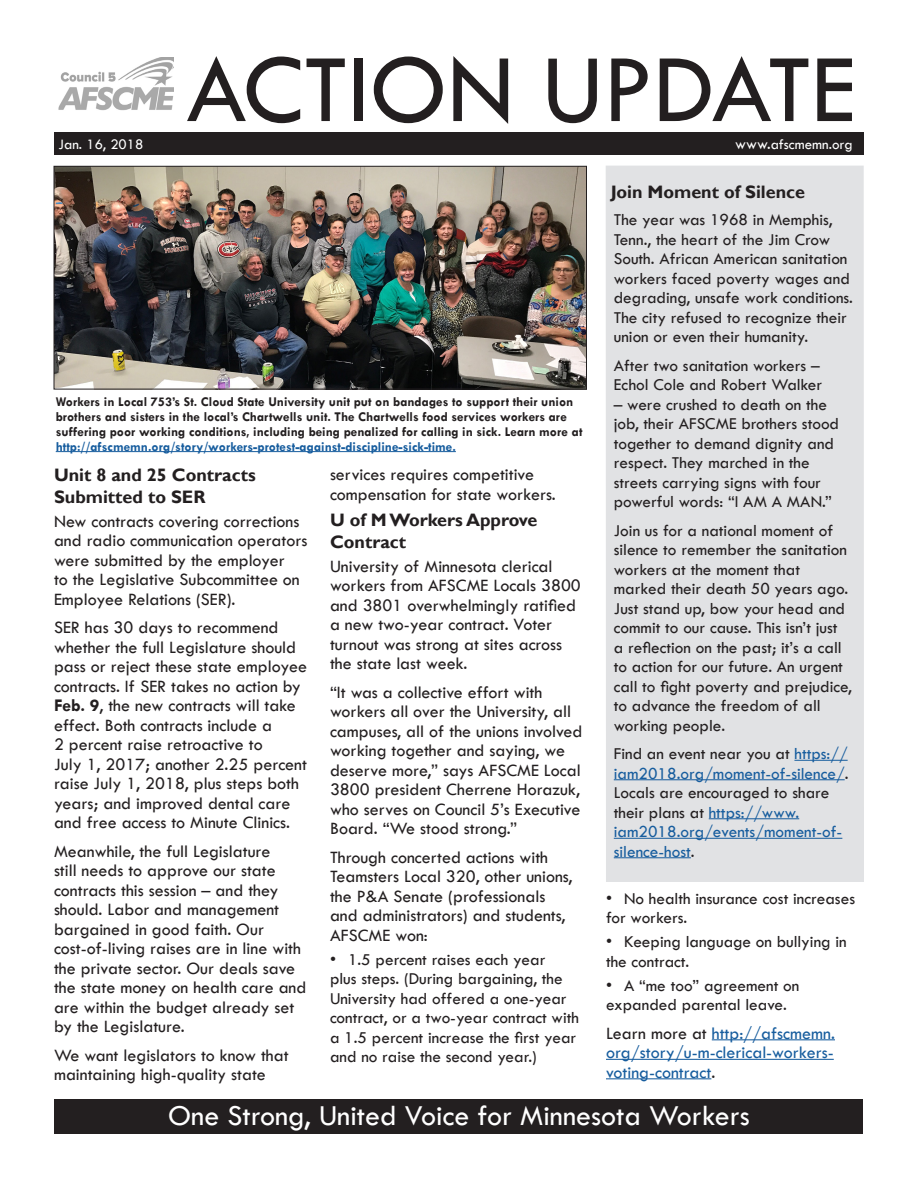
<style>
.page{position:relative;width:918px;height:1188px;background:#fff}
.page>*{position:absolute;margin:0;border:0;box-sizing:border-box;transform-origin:0 0}
.header_page_1{font:100.5px "Tw Cen";color:#231f20}
.t1{font:30px "Tw Cen";color:#fff}
.BODY{font:18px/19.5px "Tw Cen";color:#231f20}
.BODY-2{font:18px/19.5px "Tw Cen";color:#175d9e;text-align:justify}
.headline{font:700 18px/21.6px "Gill Sans";color:#231f20}
.alert_headline{font:700 18px "Gill Sans";color:#231f20}
.alert{font:17.25px/19.5px "Tw Cen";color:#231f20}
.alert-2{font:17.25px/19.5px "Tw Cen";color:#175d9e}
.header_black_line{font:15px "Tw Cen";color:#fff}
.captions{font:700 13.5px/15px "Tw Cen";color:#231f20}
.s1{font-size:16.5px}
.s2{color:#175d9e}
.s3{font-weight:700}
.s4{color:#231f20}
</style>
<div class="page">
<div style="left:55px;top:1100px;width:808px;height:34px;background:#231f20"></div>
<div style="left:54px;top:133px;width:810px;height:22px;background:#231f20"></div>
<hr style="left:712px;top:1039px;width:123px;height:1px;background:#175d9e">
<hr style="left:606px;top:1059px;width:228px;height:1px;background:#175d9e">
<hr style="left:606px;top:1078px;width:105px;height:1px;background:#175d9e">
<div style="left:606px;top:166px;width:258px;height:716px;background:#e1e2e4"></div>
<hr style="left:794px;top:760px;width:54px;height:1px;background:#175d9e">
<hr style="left:614px;top:779px;width:231px;height:1px;background:#175d9e">
<hr style="left:709px;top:818px;width:90px;height:1px;background:#175d9e">
<hr style="left:614px;top:838px;width:228px;height:1px;background:#175d9e">
<hr style="left:614px;top:857px;width:77px;height:1px;background:#175d9e">
<img style="left:60px;top:58px;width:113px;height:53px">
<hr style="left:56px;top:451px;width:400px;height:1px;background:#175d9e">
<img style="left:56px;top:168px;width:529px;height:219px">
<div style="left:54px;top:166px;width:533px;height:223px;border:1px solid #231f20"></div>
<p class="header_page_1" style="left:186px;top:29px;width:671px">ACTION UPDATE</p>
<p class="header_black_line" style="left:58px;top:136px;width:87px">Jan. 16, 2018</p>
<p class="header_black_line" style="left:735px;top:136px;width:119px"><span class="s1">www.</span>afscmemn.org</p>
<p class="captions" style="left:56px;top:393px;width:528px">Workers in Local 753’s St. Cloud State University unit put on bandages to support their union brothers and sisters in the local’s Chartwells unit. The Chartwells food services workers are suffering poor working conditions, including being penalized for calling in sick. Learn more at <span class="s2">http://afscmemn.org/story/workers-protest-against-discipline-sick-time.</span></p>
<p class="headline" style="left:54px;top:465px;width:203px">Unit 8 and 25 Contracts<br>Submitted to SER</p>
<p class="BODY" style="left:54px;top:511px;width:255px">New contracts covering corrections and radio communication operators were submitted by the employer<br>to the Legislative Subcommittee on Employee Relations (SER).</p>
<p class="BODY" style="left:54px;top:618px;width:255px">SER has 30 days to recommend whether the full Legislature should pass or reject these state employee contracts. If SER takes no action by <span class="s3">Feb. 9</span>, the new contracts will take effect. Both contracts include a<br>2 percent raise retroactive to<br>July 1, 2017; another 2.25 percent raise July 1, 2018, plus steps both years; and improved dental care and free access to Minute Clinics.</p>
<p class="BODY" style="left:54px;top:841px;width:254px">Meanwhile, the full Legislature<br>still needs to approve our state contracts this session – and they should. Labor and management bargained in good faith. Our cost-of-living raises are in line with the private sector. Our deals save the state money on health care and are within the budget already set by the Legislature.</p>
<p class="BODY" style="left:54px;top:1045px;width:236px">We want legislators to know that maintaining high-quality state</p>
<p class="BODY" style="left:330px;top:465px;width:227px">services requires competitive compensation for state workers.</p>
<p class="headline" style="left:330px;top:510px;width:209px">U of M Workers Approve<br>Contract</p>
<p class="BODY" style="left:330px;top:556px;width:252px">University of Minnesota clerical workers from AFSCME Locals 3800 and 3801 overwhelmingly ratified a new two-year contract. Voter turnout was strong at sites across the state last week.</p>
<p class="BODY" style="left:330px;top:682px;width:254px">“It was a collective effort with workers all over the University, all campuses, all of the unions involved working together and saying, we deserve more,” says AFSCME Local 3800 president Cherrene Horazuk, who serves on Council 5’s Executive Board. “We stood strong.”</p>
<p class="BODY" style="left:330px;top:847px;width:244px">Through concerted actions with<br>Teamsters Local 320, other unions, the P&amp;A Senate (professionals and administrators) and students,<br>AFSCME won:</p>
<p class="alert" style="left:330px;top:949px;width:251px">• 1.5 percent raises each year<br>plus steps. (During bargaining, the University had offered a one-year contract, or a two-year contract with a 1.5 percent increase the first year and no raise the second year.)</p>
<p class="alert_headline" style="left:611px;top:181px;width:196px">Join Moment of Silence</p>
<p class="alert" style="left:614px;top:210px;width:241px">The year was 1968 in Memphis,<br>Tenn., the heart of the Jim Crow<br>South. African American sanitation workers faced poverty wages and degrading, unsafe work conditions.<br>The city refused to recognize their union or even their humanity.</p>
<p class="alert" style="left:614px;top:355px;width:210px">After two sanitation workers –<br>Echol Cole and Robert Walker</p>
<p class="alert" style="left:614px;top:394px;width:227px">– were crushed to death on the job, their AFSCME brothers stood together to demand dignity and respect. They marched in the streets carrying signs with four powerful words: “I AM A MAN.”</p>
<p class="alert" style="left:614px;top:520px;width:240px">Join us for a national moment of silence to remember the sanitation workers at the moment that marked their death 50 years ago.<br>Just stand up, bow your head and commit to our cause. This isn’t just<br>a reflection on the past; it’s a call to action for our future. An urgent call to fight poverty and prejudice, to advance the freedom of all working people.</p>
<p class="alert-2" style="left:614px;top:744px;width:236px"><span class="s4">Find an event near you at</span> https:// iam2018.org/moment-of-silence/<span class="s4">.<br>Locals are encouraged to share their plans at</span> https://www. iam2018.org/events/moment-of&shy;silence-host<span class="s4">.</span></p>
<p class="alert" style="left:606px;top:888px;width:251px">• No health insurance cost increases for workers.</p>
<p class="alert" style="left:606px;top:932px;width:242px">• Keeping language on bullying in the contract.</p>
<p class="alert" style="left:606px;top:975px;width:195px">• A “me too” agreement on expanded parental leave.</p>
<p class="BODY-2" style="left:606px;top:1023px;width:231px"><span class="s4">Learn more at</span> http://afscmemn. org/story/u-m-clerical-workers&shy;voting-contract<span class="s4">.</span></p>
<p class="t1" style="left:168px;top:1097px;width:583px">One Strong, United Voice for Minnesota Workers</p>
</div>
